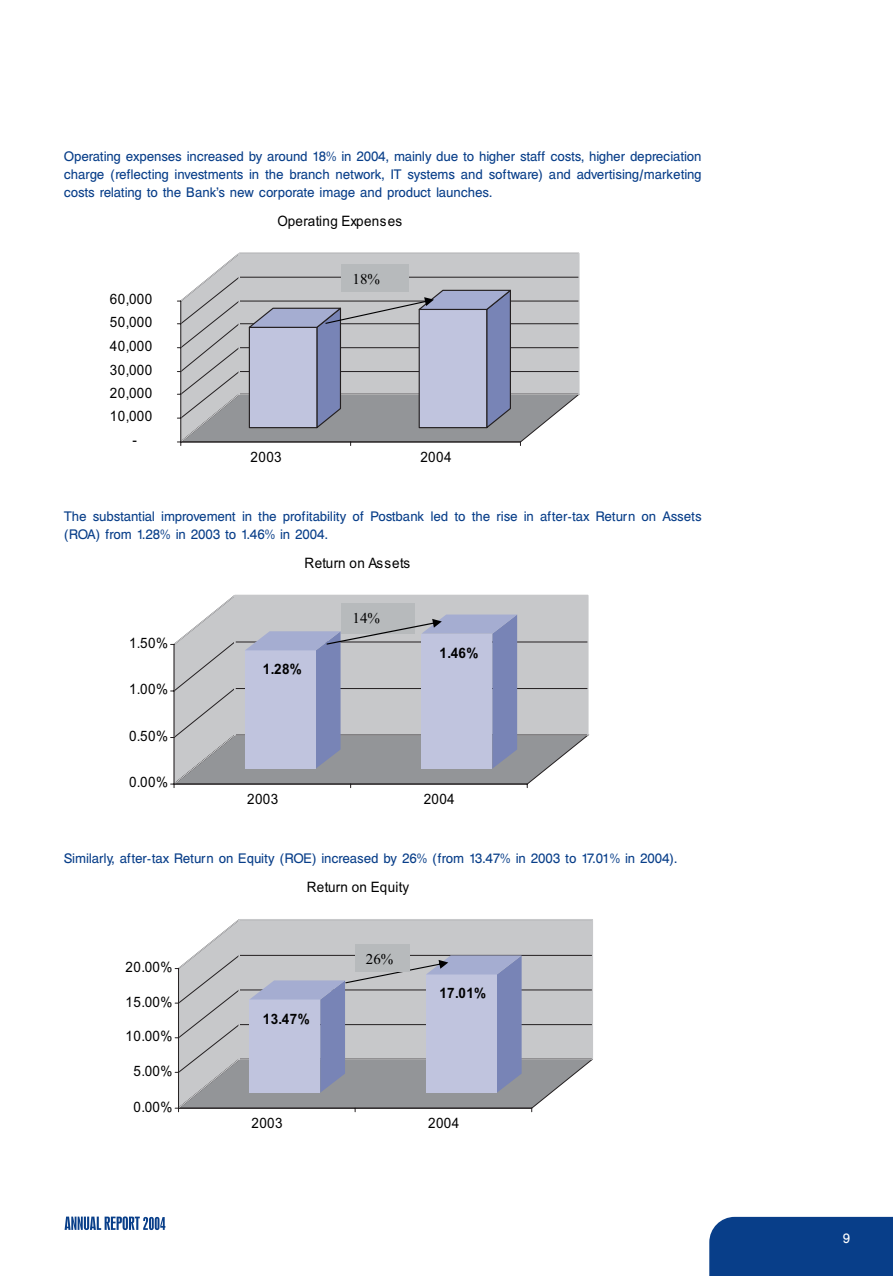
<style>
.page{position:relative;width:893px;height:1276px;background:#fff}
.page>*{position:absolute;margin:0;border:0;box-sizing:border-box;transform-origin:0 0}
.t1{font:15px/18px "Helen HS Bg";letter-spacing:-.01em;color:#083e89;text-align:justify}
.t2{font:15px "Times New Roman";color:#000}
.t3{font:15px "Helen HS Bg";color:#fff}
.t4{font:14.25px "Arial";letter-spacing:.025em;color:#000;scale:.94 1}
.t5{font:700 14.25px "Arial";letter-spacing:.025em;color:#000;scale:.94 1}
</style>
<div class="page">
<div style="left:709px;top:1216px;width:184px;height:60px;background:#083e89"></div>
<svg style="left:65px;top:1216px;width:100px;height:14px"></svg>
<svg style="left:177px;top:253px;width:402px;height:192px;background:#b3b5c0"></svg>
<svg style="left:171px;top:595px;width:417px;height:192px;background:#b6b9c5"></svg>
<svg style="left:175px;top:919px;width:418px;height:192px;background:#b6b9c4"></svg>
<div style="left:355px;top:944px;width:54px;height:27px;background:#b7babc"></div>
<p class="t1" style="left:64px;top:147px;width:639px">Operating expenses increased by around 18% in 2004, mainly due to higher staff costs, higher depreciation charge (reflecting investments in the branch network, IT systems and software) and advertising/marketing costs relating to the Bank’s new corporate image and product launches.</p>
<p class="t4" style="left:278px;top:211px;width:134px">Operating Expenses</p>
<p class="t4" style="left:110px;top:290px;width:47px">60,000</p>
<p class="t4" style="left:110px;top:313px;width:47px">50,000</p>
<p class="t4" style="left:110px;top:337px;width:47px">40,000</p>
<p class="t4" style="left:110px;top:360px;width:47px">30,000</p>
<p class="t4" style="left:110px;top:383px;width:47px">20,000</p>
<p class="t4" style="left:110px;top:407px;width:47px">10,000</p>
<p class="t4" style="left:132px;top:431px;width:6px">-</p>
<p class="t2" style="left:352px;top:269px;width:29px">18%</p>
<p class="t4" style="left:251px;top:448px;width:35px">2003</p>
<p class="t4" style="left:420px;top:448px;width:35px">2004</p>
<p class="t1" style="left:64px;top:507px;width:639px">The substantial improvement in the profitability of Postbank led to the rise in after-tax Return on Assets (ROA) from 1.28% in 2003 to 1.46% in 2004.</p>
<p class="t4" style="left:305px;top:553px;width:114px">Return on Assets</p>
<p class="t4" style="left:129px;top:633px;width:43px">1.50%</p>
<p class="t4" style="left:129px;top:680px;width:43px">1.00%</p>
<p class="t4" style="left:129px;top:726px;width:43px">0.50%</p>
<p class="t4" style="left:129px;top:773px;width:43px">0.00%</p>
<p class="t5" style="left:263px;top:660px;width:43px">1.28%</p>
<p class="t2" style="left:352px;top:608px;width:29px">14%</p>
<p class="t5" style="left:440px;top:643px;width:43px">1.46%</p>
<p class="t4" style="left:247px;top:790px;width:34px">2003</p>
<p class="t4" style="left:424px;top:790px;width:34px">2004</p>
<p class="t1" style="left:64px;top:849px;width:615px">Similarly, after-tax Return on Equity (ROE) increased by 26% (from 13.47% in 2003 to 17.01% in 2004).</p>
<p class="t4" style="left:126px;top:957px;width:51px">20.00%</p>
<p class="t4" style="left:126px;top:992px;width:51px">15.00%</p>
<p class="t4" style="left:126px;top:1026px;width:51px">10.00%</p>
<p class="t4" style="left:133px;top:1061px;width:43px">5.00%</p>
<p class="t4" style="left:133px;top:1097px;width:43px">0.00%</p>
<p class="t4" style="left:307px;top:877px;width:110px">Return on Equity</p>
<p class="t5" style="left:263px;top:1009px;width:51px">13.47%</p>
<p class="t2" style="left:366px;top:948px;width:29px">26%</p>
<p class="t5" style="left:439px;top:984px;width:51px">17.01%</p>
<p class="t4" style="left:252px;top:1114px;width:34px">2003</p>
<p class="t4" style="left:428px;top:1114px;width:34px">2004</p>
<p class="t3" style="left:843px;top:1230px;width:9px">9</p>
</div>
